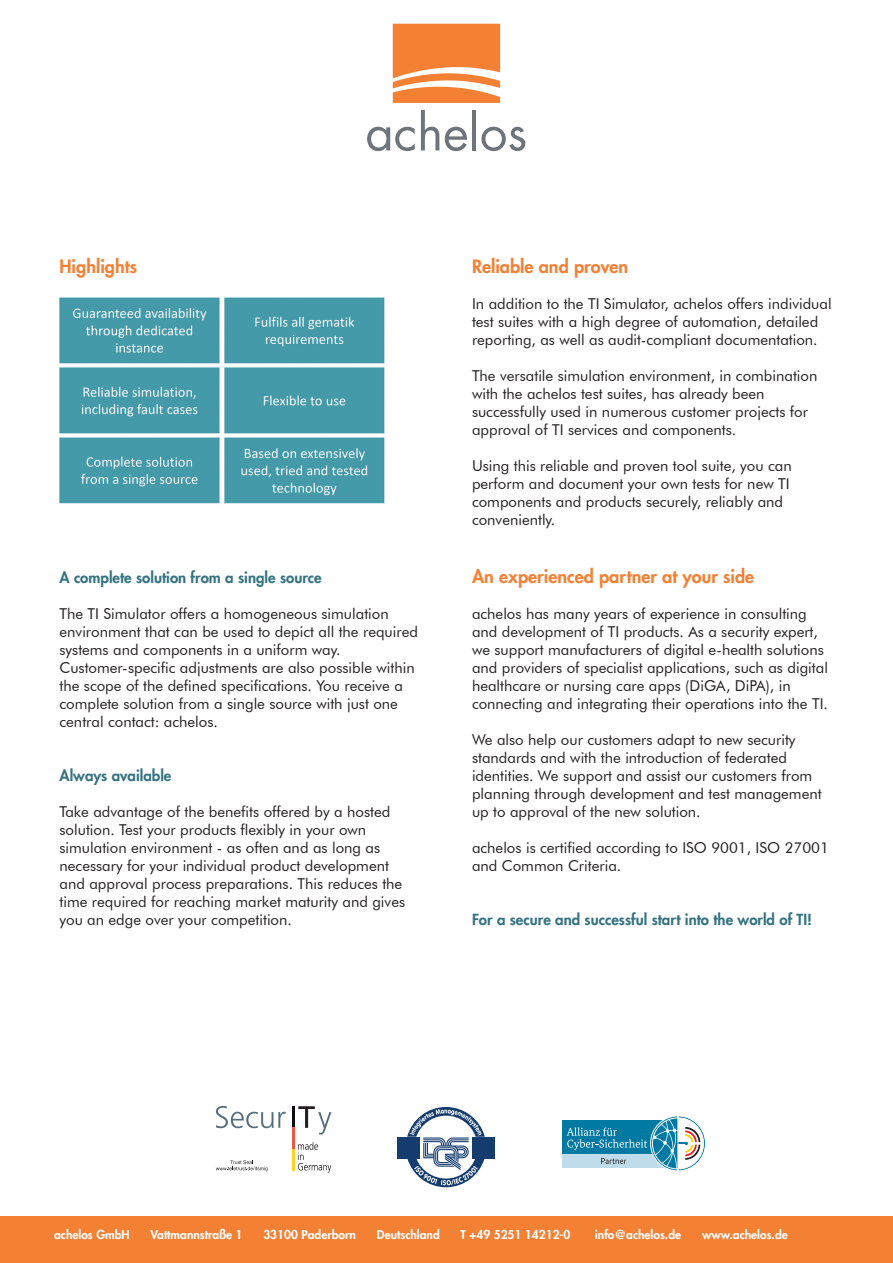
<style>
.page{position:relative;width:893px;height:1263px;background:#fff}
.page>*{position:absolute;margin:0;border:0;box-sizing:border-box;transform-origin:0 0}
.t1{font:800 18px "Futura LT";color:#f48034}
.t2{font:15px/18px "Futura BT";color:#231f20}
.t3{font:800 15px "Futura LT";color:#357382}
.t4{font:800 12px "Futura LT";color:#fff}
</style>
<div class="page">
<div style="left:0;top:1216px;width:893px;height:47px;background:#f48034"></div>
<svg style="left:367px;top:127px;width:48px;height:24px"></svg>
<svg style="left:421px;top:110px;width:18px;height:40px"></svg>
<svg style="left:445px;top:127px;width:22px;height:24px"></svg>
<hr style="left:472px;top:110px;width:4px;height:40px;background:#6e747c">
<svg style="left:481px;top:127px;width:44px;height:24px"></svg>
<svg style="left:393px;top:24px;width:107px;height:79px"></svg>
<hr style="left:292px;top:1106px;width:3px;height:22px;background:#0e0b10">
<hr style="left:292px;top:1128px;width:3px;height:21px;background:#ef5747">
<hr style="left:292px;top:1149px;width:3px;height:21px;background:#ffd127">
<svg style="left:216px;top:1106px;width:70px;height:22px"></svg>
<svg style="left:298px;top:1106px;width:33px;height:28px"></svg>
<svg style="left:298px;top:1142px;width:33px;height:30px"></svg>
<svg style="left:216px;top:1160px;width:52px;height:11px"></svg>
<div style="left:562px;top:1120px;width:111px;height:34px;background:#0079a3"></div>
<div style="left:562px;top:1154px;width:112px;height:14px;background:#bedcea"></div>
<svg style="left:567px;top:1116px;width:139px;height:55px"></svg>
<svg style="left:397px;top:1107px;width:98px;height:80px"></svg>
<img style="left:59px;top:297px;width:326px;height:207px">
<p class="t1" style="left:60px;top:254px;width:79px">Highlights</p>
<p class="t3" style="left:60px;top:567px;width:264px">A complete solution from a single source</p>
<p class="t2" style="left:60px;top:604px;width:360px">The TI Simulator offers a homogeneous simulation environment that can be used to depict all the required systems and components in a uniform way.<br>Customer-specific adjustments are also possible within the scope of the defined specifications. You receive a complete solution from a single source with just one central contact: achelos.</p>
<p class="t3" style="left:60px;top:765px;width:113px">Always available</p>
<p class="t2" style="left:60px;top:802px;width:347px">Take advantage of the benefits offered by a hosted solution. Test your products flexibly in your own simulation environment - as often and as long as necessary for your individual product development and approval process preparations. This reduces the time required for reaching market maturity and gives you an edge over your competition.</p>
<p class="t1" style="left:472px;top:254px;width:158px">Reliable and proven</p>
<p class="t2" style="left:472px;top:294px;width:361px">In addition to the TI Simulator, achelos offers individual test suites with a high degree of automation, detailed reporting, as well as audit-compliant documentation.</p>
<p class="t2" style="left:472px;top:366px;width:347px">The versatile simulation environment, in combination with the achelos test suites, has already been successfully used in numerous customer projects for approval of TI services and components.</p>
<p class="t2" style="left:472px;top:456px;width:321px">Using this reliable and proven tool suite, you can perform and document your own tests for new TI components and products securely, reliably and conveniently.</p>
<p class="t1" style="left:472px;top:564px;width:284px">An experienced partner at your side</p>
<p class="t2" style="left:472px;top:604px;width:357px">achelos has many years of experience in consulting and development of TI products. As a security expert, we support manufacturers of digital e-health solutions and providers of specialist applications, such as digital healthcare or nursing care apps (DiGA, DiPA), in connecting and integrating their operations into the TI.</p>
<p class="t2" style="left:472px;top:730px;width:351px">We also help our customers adapt to new security standards and with the introduction of federated identities. We support and assist our customers from planning through development and test management up to approval of the new solution.</p>
<p class="t2" style="left:472px;top:838px;width:358px">achelos is certified according to ISO 9001, ISO 27001 and Common Criteria.</p>
<p class="t3" style="left:472px;top:909px;width:341px">For a secure and successful start into the world of TI!</p>
<p class="t4" style="left:54px;top:1227px;width:77px">achelos GmbH</p>
<p class="t4" style="left:151px;top:1227px;width:93px">Vattmannstraße 1</p>
<p class="t4" style="left:263px;top:1227px;width:94px">33100 Paderborn</p>
<p class="t4" style="left:377px;top:1227px;width:64px">Deutschland</p>
<p class="t4" style="left:461px;top:1227px;width:111px">T +49 5251 14212-0</p>
<p class="t4" style="left:595px;top:1227px;width:88px">info@achelos.de</p>
<p class="t4" style="left:702px;top:1227px;width:87px">www.achelos.de</p>
</div>
